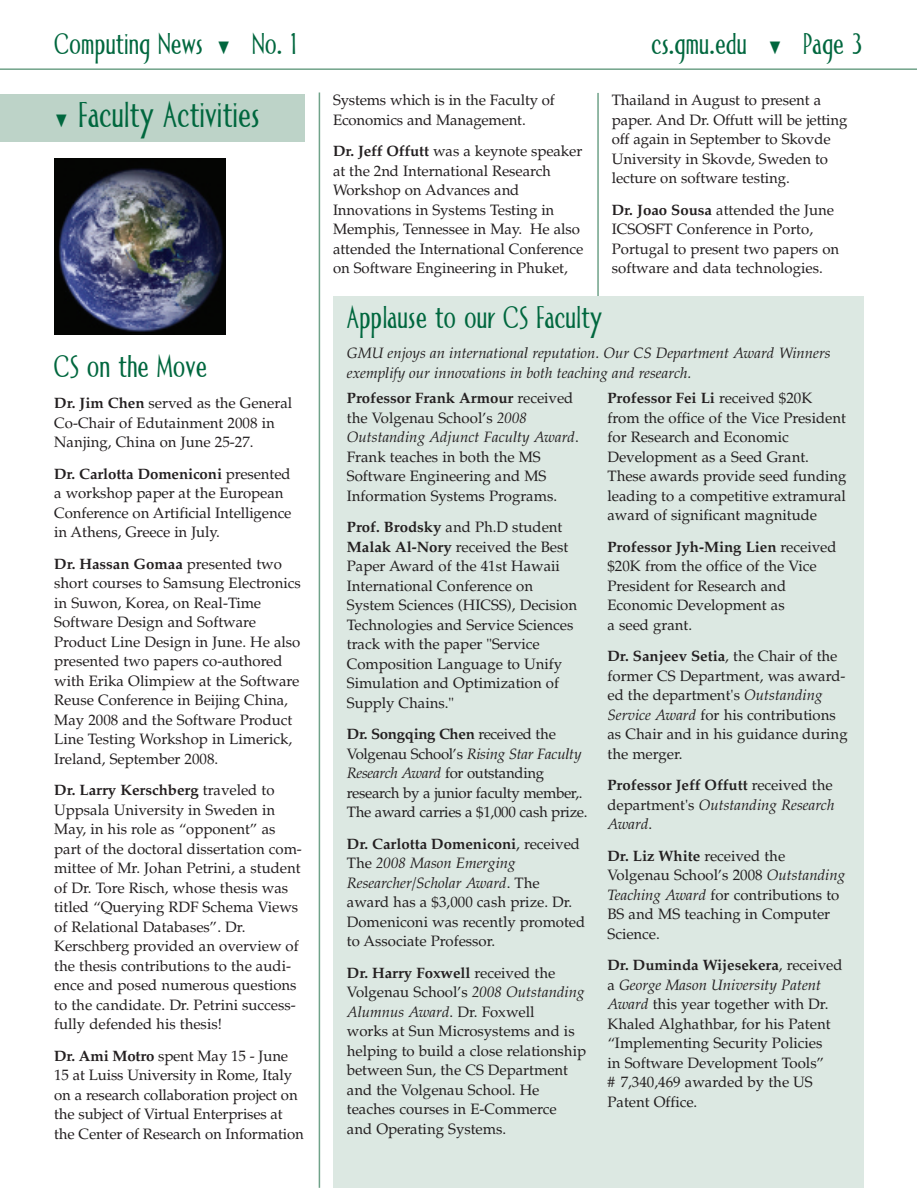
<style>
.page{position:relative;width:918px;height:1188px;background:#fff}
.page>*{position:absolute;margin:0;border:0;box-sizing:border-box;transform-origin:0 0}
.t1{font:36px "Allise";color:#00673e}
.t2{font:31.5px "Allise";color:#00673e}
.t3{font:30px "Allise";color:#00673e}
.t4{font:15px/19.5px "Palatino";color:#231f20}
.t5{font:15px/19.5px "Palatino";letter-spacing:-.02em;color:#231f20}
.t6{font:italic 15px/19.5px "Palatino";color:#231f20}
.s1{font-weight:700}
.s2{font-style:italic}
</style>
<div class="page">
<hr style="left:0;top:68px;width:917px;height:2px;background:#70a289">
<hr style="left:597px;top:93px;width:2px;height:1095px;background:#70a289">
<hr style="left:319px;top:93px;width:1px;height:1095px;background:#70a289">
<div style="left:0;top:94px;width:305px;height:48px;background:#bdd3c8"></div>
<img style="left:54px;top:158px;width:172px;height:177px">
<div style="left:333px;top:296px;width:531px;height:892px;background:#dce8e2"></div>
<h3 class="t3" style="left:55px;top:33px;width:244px">Computing News ▼ No. 1</h3>
<h3 class="t3" style="left:652px;top:33px;width:212px">cs.gmu.edu ▼ Page 3</h3>
<h1 class="t1" style="left:56px;top:102px;width:205px">▼ Faculty Activities</h1>
<h2 class="t2" style="left:54px;top:355px;width:155px">CS on the Move</h2>
<p class="t4" style="left:54px;top:393px;width:240px"><span class="s1">Dr. Jim Chen</span> served as the General<br>Co-Chair of Edutainment 2008 in<br>Nanjing, China on June 25-27.</p>
<p class="t4" style="left:54px;top:464px;width:239px"><span class="s1">Dr. Carlotta Domeniconi</span> presented a workshop paper at the European Conference on Artificial Intelligence in Athens, Greece in July.</p>
<p class="t4" style="left:54px;top:554px;width:248px"><span class="s1">Dr. Hassan Gomaa</span> presented two short courses to Samsung Electronics in Suwon, Korea, on Real-Time<br>Software Design and Software<br>Product Line Design in June. He also presented two papers co-authored with Erika Olimpiew at the Software<br>Reuse Conference in Beijing China,<br>May 2008 and the Software Product<br>Line Testing Workshop in Limerick,<br>Ireland, September 2008.</p>
<p class="t4" style="left:54px;top:780px;width:249px"><span class="s1">Dr. Larry Kerschberg</span> traveled to Uppsala University in Sweden in May, in his role as “opponent” as part of the doctoral dissertation com&shy;mittee of Mr. Johan Petrini, a student of Dr. Tore Risch, whose thesis was titled “Querying RDF Schema Views of Relational Databases”. Dr.<br>Kerschberg provided an overview of the thesis contributions to the audi&shy;ence and posed numerous questions to the candidate. Dr. Petrini success&shy;fully defended his thesis!</p>
<p class="t4" style="left:54px;top:1046px;width:251px"><span class="s1">Dr. Ami Motro</span> spent May 15 - June 15 at Luiss University in Rome, Italy on a research collaboration project on the subject of Virtual Enterprises at the Center of Research on Information</p>
<p class="t4" style="left:333px;top:91px;width:223px">Systems which is in the Faculty of<br>Economics and Management.</p>
<p class="t4" style="left:333px;top:142px;width:252px"><span class="s1">Dr. Jeff Offutt</span> was a keynote speaker at the 2nd International Research Workshop on Advances and Innovations in Systems Testing in Memphis, Tennessee in May. He also attended the International Conference on Software Engineering in Phuket,</p>
<p class="t4" style="left:612px;top:91px;width:237px">Thailand in August to present a paper. And Dr. Offutt will be jetting off again in September to Skovde<br>University in Skovde, Sweden to lecture on software testing.</p>
<p class="t4" style="left:612px;top:200px;width:229px"><span class="s1">Dr. Joao Sousa</span> attended the June<br>ICSOSFT Conference in Porto,<br>Portugal to present two papers on software and data technologies.</p>
<h2 class="t2" style="left:347px;top:307px;width:257px">Applause to our CS Faculty</h2>
<p class="t6" style="left:347px;top:343px;width:485px">GMU enjoys an international reputation. Our CS Department Award Winners exemplify our innovations in both teaching and research.</p>
<p class="t4" style="left:607px;top:388px;width:241px"><span class="s1">Professor Fei Li</span> received $20K from the office of the Vice President for Research and Economic<br>Development as a Seed Grant.<br>These awards provide seed funding leading to a competitive extramural award of significant magnitude</p>
<p class="t4" style="left:607px;top:537px;width:231px"><span class="s1">Professor Jyh-Ming Lien</span> received $20K from the office of the Vice<br>President for Research and<br>Economic Development as<br>a seed grant.</p>
<p class="t4" style="left:607px;top:646px;width:242px"><span class="s1">Dr. Sanjeev Setia</span>, the Chair of the former CS Department, was award&shy;ed the department's <span class="s2">Outstanding<br>Service Award</span> for his contributions as Chair and in his guidance during the merger.</p>
<p class="t4" style="left:607px;top:775px;width:229px"><span class="s1">Professor Jeff Offutt</span> received the department's <span class="s2">Outstanding Research<br>Award</span>.</p>
<p class="t4" style="left:607px;top:846px;width:239px"><span class="s1">Dr. Liz White</span> received the<br>Volgenau School’s 2008 <span class="s2">Outstanding<br>Teaching Award</span> for contributions to<br>BS and MS teaching in Computer<br>Science.</p>
<p class="t4" style="left:607px;top:955px;width:237px"><span class="s1">Dr. Duminda Wijesekera</span>, received a <span class="s2">George Mason University Patent<br>Award</span> this year together with Dr.<br>Khaled Alghathbar, for his Patent “Implementing Security Policies<br>in Software Development Tools”<br># 7,340,469 awarded by the US<br>Patent Office.</p>
<p class="t4" style="left:347px;top:388px;width:233px"><span class="s1">Professor Frank Armour</span> received the Volgenau School’s <span class="s2">2008<br>Outstanding Adjunct Faculty Award</span>.<br>Frank teaches in both the MS<br>Software Engineering and MS<br>Information Systems Programs.</p>
<p class="t4" style="left:347px;top:517px;width:232px"><span class="s1">Prof. Brodsky</span> and Ph.D student<br><span class="s1">Malak Al-Nory</span> received the Best<br>Paper Award of the 41st Hawaii<br>International Conference on<br>System Sciences (HICSS), Decision<br>Technologies and Service Sciences track with the paper "Service<br>Composition Language to Unify<br>Simulation and Optimization of<br>Supply Chains."</p>
<p class="t5" style="left:347px;top:724px;width:242px"><span class="s1">Dr. Songqing Chen</span> received the Volgenau School’s <span class="s2">Rising Star Faculty Research Award</span> for outstanding research by a junior faculty member,.<br>The award carries a $1,000 cash prize.</p>
<p class="t4" style="left:347px;top:834px;width:240px"><span class="s1">Dr. Carlotta Domeniconi</span>, received<br>The <span class="s2">2008 Mason Emerging<br>Researcher/Scholar Award</span>. The award has a $3,000 cash prize. Dr.<br>Domeniconi was recently promoted to Associate Professor.</p>
<p class="t4" style="left:347px;top:963px;width:241px"><span class="s1">Dr. Harry Foxwell</span> received the<br>Volgenau School’s <span class="s2">2008 Outstanding<br>Alumnus Award</span>. Dr. Foxwell<br>works at Sun Microsystems and is helping to build a close relationship between Sun, the CS Department and the Volgenau School. He teaches courses in E-Commerce<br>and Operating Systems.</p>
</div>
